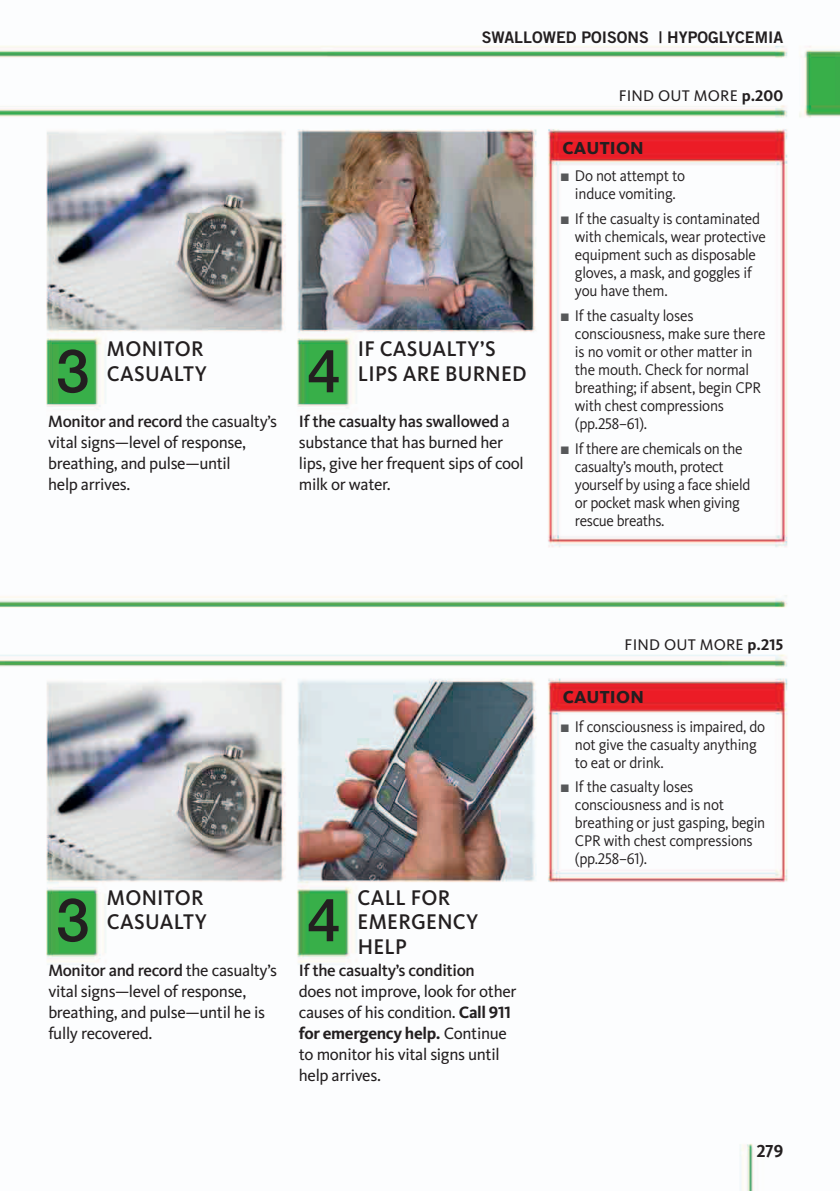
<style>
.page{position:relative;width:840px;height:1191px;background:#fff}
.page>*{position:absolute;margin:0;border:0;box-sizing:border-box;transform-origin:0 0}
.t1{font:500 60px "Helvetica Neue LT Std";color:#231f20}
.t2{font:500 22px/24.6px "Kievit Pro";letter-spacing:.015em;color:#231f20;scale:.95 1}
.t3{font:800 18px "Kievit Pro";letter-spacing:.01em;color:#231f20}
.t4{font:700 18px "Kievit Pro";color:#231f20;scale:.95 1}
.t5{font:17px/21px "Kievit Pro";letter-spacing:-.02em;color:#231f20}
.t6{font:500 17px "Kievit Pro";letter-spacing:-.02em;color:#231f20}
.t7{font:16px/18px "Kievit Pro";letter-spacing:-.015em;color:#231f20;scale:.95 1}
.t8{font:16px "Kievit Pro";letter-spacing:.015em;color:#231f20}
.t9{font:16px "Trade Gothic LT Std Bd 2";color:#231f20}
.s1{font-weight:500}
.s2{font-weight:700}
.s3{color:#57585a}
</style>
<div class="page">
<img style="left:1px;top:45px;width:838px;height:1145px">
<h1 class="t1" style="left:56px;top:336px;width:35px">3</h1>
<h2 class="t2" style="left:107px;top:338px;width:107px">MONITOR<br>CASUALTY</h2>
<p class="t5" style="left:48px;top:412px;width:230px"><span class="s1">Monitor and record</span> the casualty’s vital signs—level of response, breathing, and pulse—until<br>help arrives.</p>
<p class="t9" style="left:481px;top:28px;width:303px">SWALLOWED POISONS | HYPOGLYCEMIA</p>
<p class="t8" style="left:618px;top:90px;width:166px">FIND OUT MORE <span class="s2">p.200</span></p>
<h1 class="t1" style="left:307px;top:336px;width:35px">4</h1>
<h2 class="t2" style="left:357px;top:338px;width:179px">IF CASUALTY’S<br>LIPS ARE BURNED</h2>
<p class="t5" style="left:299px;top:412px;width:226px"><span class="s1">If the casualty has swallowed</span> a substance that has burned her lips, give her frequent sips of cool milk or water.</p>
<p class="t3" style="left:562px;top:137px;width:83px">CAUTION</p>
<p class="t7" style="left:560px;top:169px;width:132px;text-align:center"><span class="s3">■</span> Do not attempt to induce vomiting.</p>
<p class="t7" style="left:574px;top:211px;width:202px;text-indent:-14px"><span class="s3">■</span> If the casualty is contaminated with chemicals, wear protective equipment such as disposable gloves, a mask, and goggles if you have them.</p>
<p class="t7" style="left:574px;top:308px;width:202px;text-indent:-14px"><span class="s3">■</span> If the casualty loses consciousness, make sure there is no vomit or other matter in the mouth. Check for normal breathing; if absent, begin CPR with chest compressions (pp.258–61).</p>
<p class="t7" style="left:574px;top:441px;width:186px;text-indent:-14px"><span class="s3">■</span> If there are chemicals on the casualty’s mouth, protect yourself by using a face shield or pocket mask when giving rescue breaths.</p>
<h1 class="t1" style="left:56px;top:885px;width:35px">3</h1>
<h2 class="t2" style="left:107px;top:887px;width:107px">MONITOR<br>CASUALTY</h2>
<p class="t5" style="left:48px;top:961px;width:230px"><span class="s1">Monitor and record</span> the casualty’s vital signs—level of response, breathing, and pulse—until he is fully recovered.</p>
<h1 class="t1" style="left:307px;top:885px;width:35px">4</h1>
<h2 class="t2" style="left:357px;top:887px;width:128px">CALL FOR<br>EMERGENCY<br>HELP</h2>
<p class="t6" style="left:299px;top:963px;width:177px">If the casualty’s condition</p>
<p class="t5" style="left:299px;top:982px;width:219px">does not improve, look for other causes of his condition. <span class="s2">Call 911 for emergency help.</span> Continue to monitor his vital signs until help arrives.</p>
<p class="t8" style="left:624px;top:638px;width:160px">FIND OUT MORE <span class="s2">p.215</span></p>
<p class="t3" style="left:562px;top:686px;width:83px">CAUTION</p>
<p class="t7" style="left:574px;top:718px;width:202px;text-indent:-14px"><span class="s3">■</span> If consciousness is impaired, do not give the casualty anything to eat or drink.</p>
<p class="t7" style="left:574px;top:779px;width:202px;text-indent:-14px"><span class="s3">■</span> If the casualty loses consciousness and is not breathing or just gasping, begin<br>CPR with chest compressions (pp.258–61).</p>
<p class="t4" style="left:756px;top:1144px;width:29px">279</p>
</div>
